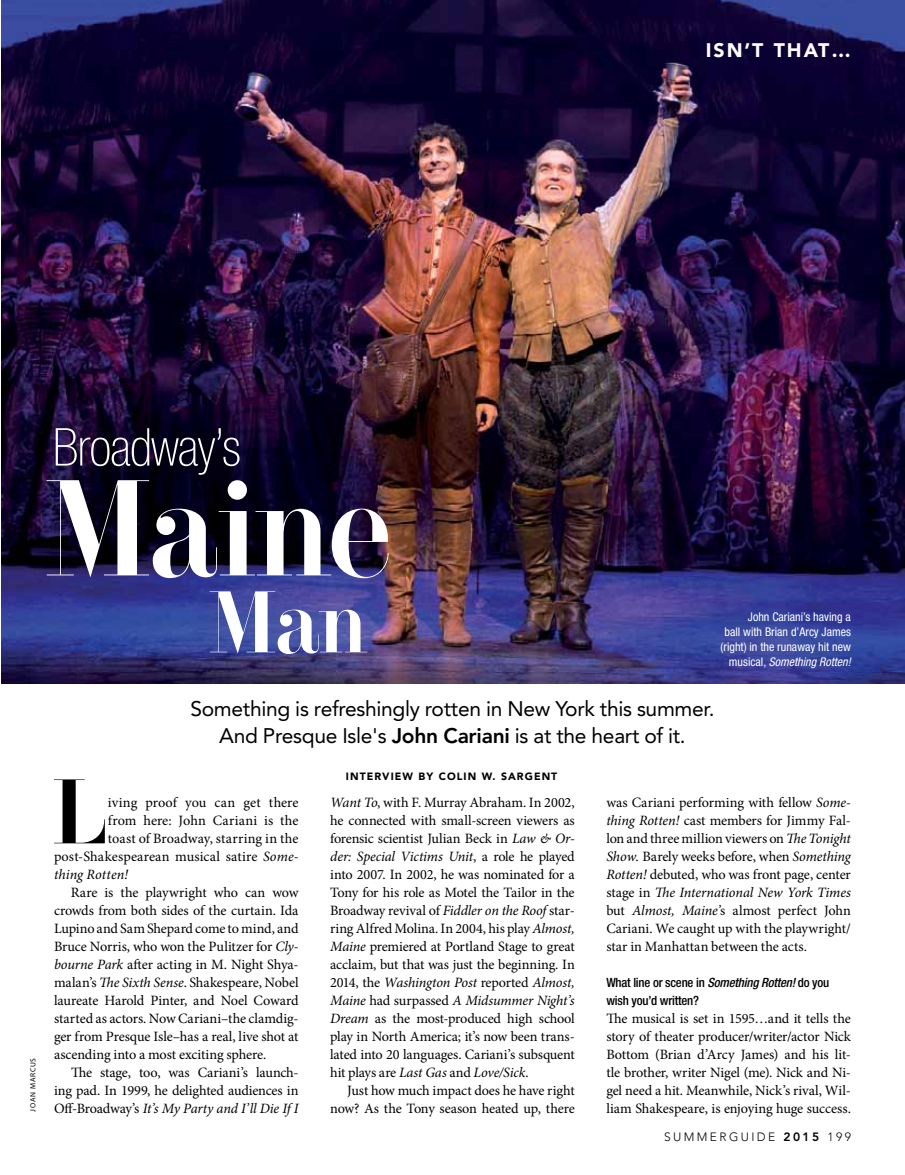
<style>
.page{position:relative;width:905px;height:1175px;background:#fff}
.page>*{position:absolute;margin:0;border:0;box-sizing:border-box;transform-origin:0 0}
.t1{font:126.9px "Domani CP";letter-spacing:-.02em;color:#fff}
.t2{font:85.2px "Domani CP";color:#000}
.t3{font:81.15px "Domani CP";color:#fff}
.t4{font:100 condensed 52.35px "Helvetica Neue";letter-spacing:-.02em;color:#fff}
.t5{font:21px/27px "Avenir";letter-spacing:-.015em;color:#000;text-align:center}
.t6{font:900 19.5px "Avenir";letter-spacing:.1em;color:#fff}
.t7{font:14.25px/18px "Minion Pro";letter-spacing:-.005em;color:#000;text-align:justify}
.t8{font:italic 14.25px "Minion Pro";letter-spacing:.005em;color:#000}
.t9{font:500 condensed 12.75px/18px "Helvetica Neue";letter-spacing:-.015em;color:#000}
.t10{font:condensed 12px/15px "Helvetica Neue";color:#fff;text-align:right}
.t11{font:300 12px "Avenir";letter-spacing:.2em;color:#000}
.t12{font:900 10.5px "Avenir";letter-spacing:.1em;color:#000}
.t13{font:7.5px "Myriad Pro";letter-spacing:.095em;color:#000}
.s1{font-style:italic}
.s2{font-weight:800}
</style>
<div class="page">
<img style="left:1px;top:0;width:903px;height:683px">
<h3 class="t6" style="left:705px;top:39px;width:147px">ISN’T THAT…</h3>
<h3 class="t4" style="left:52px;top:418px;width:190px">Broadway’s</h3>
<h1 class="t1" style="left:43px;top:450px;width:350px">Maine</h1>
<h3 class="t3" style="left:207px;top:572px;width:162px">Man</h3>
<p class="t10" style="left:720px;top:608px;width:132px">John Cariani’s having a<br>ball with Brian d’Arcy James (right) in the runaway hit new musical, <span class="s1">Something Rotten!</span></p>
<p class="t13" style="left:28px;top:1111px;width:55px;rotate:-90deg">Joan Marcus</p>
<h3 class="t5" style="left:190px;top:695px;width:525px">Something is refreshingly rotten in New York this summer.<br>And Presque Isle's <span class="s2">John Cariani</span> is at the heart of it.</h3>
<h2 class="t2" style="left:52px;top:759px;width:57px">L</h2>
<p class="t7" style="left:108px;top:794px;width:192px">iving proof you can get there</p>
<p class="t7" style="left:108px;top:812px;width:192px">from here: John Cariani is the</p>
<p class="t7" style="left:108px;top:830px;width:192px">toast of Broadway, starring in the</p>
<p class="t7" style="left:54px;top:848px;width:246px">post-Shakespearean musical satire <span class="s1">Some-</span></p>
<p class="t8" style="left:54px;top:865px;width:76px">thing Rotten!</p>
<p class="t7" style="left:54px;top:884px;width:246px;text-indent:17px">Rare is the playwright who can wow crowds from both sides of the curtain. Ida Lupino and Sam Shepard come to mind, and Bruce Norris, who won the Pulitzer for <span class="s1">Cly&shy;bourne Park</span> after acting in M. Night Shya&shy;malan’s <span class="s1">The Sixth Sense</span>. Shakespeare, Nobel laureate Harold Pinter, and Noel Coward started as actors. Now Cariani–the clamdig&shy;ger from Presque Isle–has a real, live shot at ascending into a most exciting sphere.</p>
<p class="t7" style="left:54px;top:1063px;width:246px;text-indent:17px">The stage, too, was Cariani’s launch&shy;ing pad. In 1999, he delighted audiences in Off-Broadway’s <span class="s1">It’s My Party and I’ll Die If I</span></p>
<p class="t12" style="left:346px;top:769px;width:213px">INTERVIEW BY COLIN W. SARGENT</p>
<p class="t7" style="left:330px;top:794px;width:246px"><span class="s1">Want To</span>, with F. Murray Abraham. In 2002, he connected with small-screen viewers as forensic scientist Julian Beck in <span class="s1">Law &amp; Or&shy;der: Special Victims Unit</span>, a role he played into 2007. In 2002, he was nominated for a Tony for his role as Motel the Tailor in the Broadway revival of <span class="s1">Fiddler on the Roof</span> star&shy;ring Alfred Molina. In 2004, his play <span class="s1">Almost, Maine</span> premiered at Portland Stage to great acclaim, but that was just the beginning. In 2014, the <span class="s1">Washington Post</span> reported <span class="s1">Almost, Maine</span> had surpassed <span class="s1">A Midsummer Night’s Dream</span> as the most-produced high school play in North America; it’s now been trans&shy;lated into 20 languages. Cariani’s subsquent hit plays are <span class="s1">Last Gas</span> and <span class="s1">Love/Sick</span>.</p>
<p class="t7" style="left:330px;top:1081px;width:246px;text-align:right">Just how much impact does he have right now? As the Tony season heated up, there</p>
<p class="t7" style="left:606px;top:793px;width:246px">was Cariani performing with fellow <span class="s1">Some&shy;thing Rotten!</span> cast members for Jimmy Fal&shy;lon and three million viewers on <span class="s1">The Tonight Show</span>. Barely weeks before, when <span class="s1">Something Rotten!</span> debuted, who was front page, center stage in <span class="s1">The International New York Times </span>but <span class="s1">Almost, Maine’</span>s almost perfect John Cariani. We caught up with the playwright/ star in Manhattan between the acts.</p>
<p class="t9" style="left:606px;top:973px;width:224px">What line or scene in <span class="s1">Something Rotten!</span> do you wish you’d written?</p>
<p class="t7" style="left:606px;top:1010px;width:246px">The musical is set in 1595…and it tells the story of theater producer/writer/actor Nick Bottom (Brian d’Arcy James) and his lit&shy;tle brother, writer Nigel (me). Nick and Ni&shy;gel need a hit. Meanwhile, Nick’s rival, Wil&shy;liam Shakespeare, is enjoying huge success.</p>
<p class="t11" style="left:664px;top:1129px;width:188px">SUMMERGUIDE <span class="s2">2015</span> 199</p>
</div>
